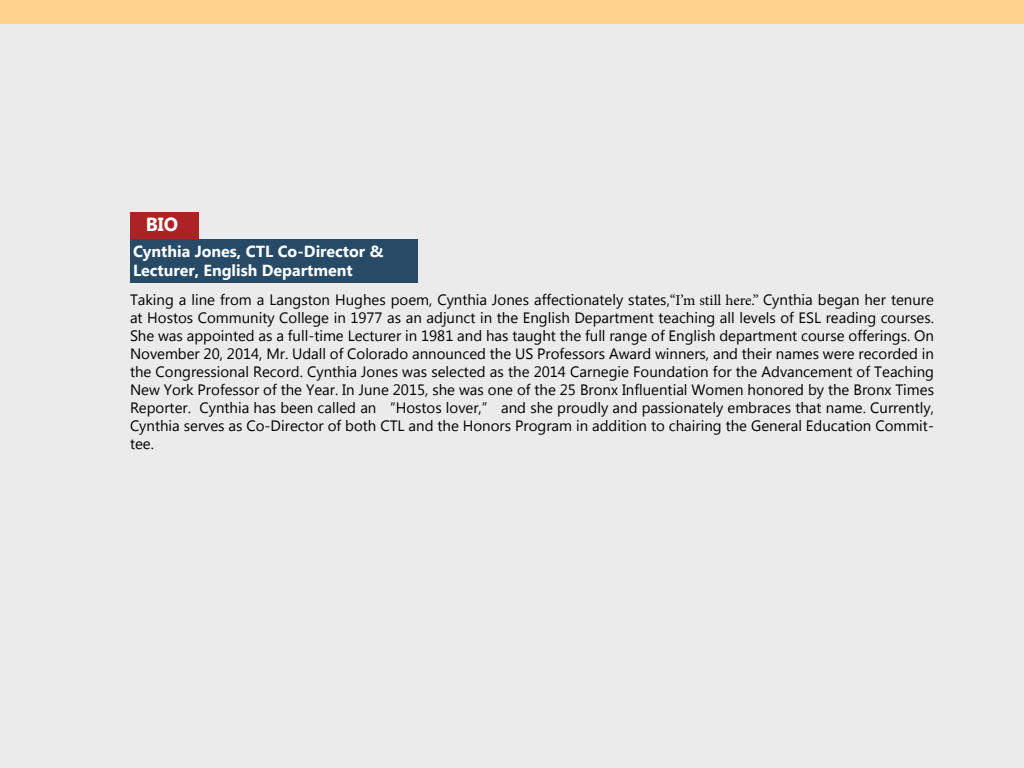
<style>
.page{position:relative;width:1024px;height:768px;background:#ebebeb}
.page>*{position:absolute;margin:0;border:0;box-sizing:border-box;transform-origin:0 0}
.t1{font:700 19px "Microsoft Tai Le";color:#fff}
.t2{font:700 16px/19.2px "Microsoft Tai Le";color:#fff}
.t3{font:15px/18px "Microsoft Tai Le";color:#000;text-align:justify}
.s1{font-family:"Minion Pro"}
</style>
<div class="page">
<div style="left:0;top:0;width:1024px;height:24px;background:#ffd38e"></div>
<div style="left:130px;top:212px;width:69px;height:27px;background:#ad2225"></div>
<div style="left:130px;top:239px;width:288px;height:44px;background:#274b66"></div>
<p class="t1" style="left:146px;top:213px;width:34px">BIO</p>
<p class="t2" style="left:133px;top:242px;width:252px">Cynthia Jones, CTL Co-Director &amp;<br>Lecturer, English Department</p>
<p class="t3" style="left:130px;top:292px;width:806px">Taking a line from a Langston Hughes poem, Cynthia Jones affectionately states,<span class="s1">“I’m still here.”</span> Cynthia began her tenure at Hostos Community College in 1977 as an adjunct in the English Department teaching all levels of ESL reading courses.<br>She was appointed as a full-time Lecturer in 1981 and has taught the full range of English department course offerings. On November 20, 2014, Mr. Udall of Colorado announced the US Professors Award winners, and their names were recorded in the Congressional Record. Cynthia Jones was selected as the 2014 Carnegie Foundation for the Advancement of Teaching New York Professor of the Year. In June 2015, she was one of the 25 Bronx Influential Women honored by the Bronx Times Reporter. Cynthia has been called an “Hostos lover,” and she proudly and passionately embraces that name. Currently, Cynthia serves as Co-Director of both CTL and the Honors Program in addition to chairing the General Education Commit&shy;tee.</p>
</div>
